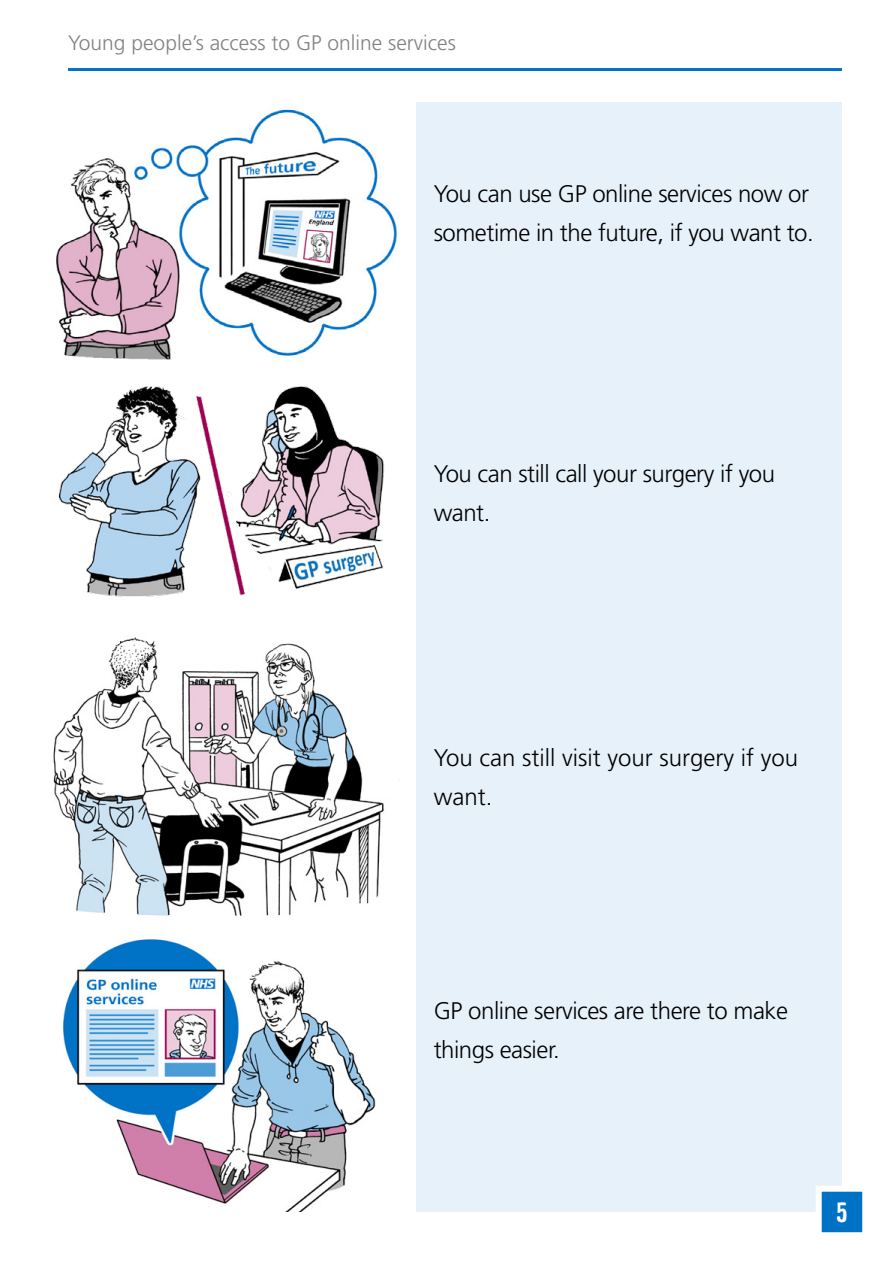
<style>
.page{position:relative;width:893px;height:1263px;background:#fff}
.page>*{position:absolute;margin:0;border:0;box-sizing:border-box;transform-origin:0 0}
.t1{font:700 27px "Sini";color:#fff}
.t2{font:300 24px/39px "Frutiger LT";letter-spacing:-.02em;color:#000}
.t3{font:300 24px/39px "Frutiger LT";color:#000}
.t4{font:300 21px "Frutiger LT";color:#808285}
</style>
<div class="page">
<hr style="left:68px;top:68px;width:774px;height:3px;background:#0072c6">
<div style="left:417px;top:102px;width:425px;height:1110px;background:#e6f1f9"></div>
<div style="left:816px;top:1186px;width:52px;height:52px;background:#0072c6;border:6px solid #fff"></div>
<img style="left:53px;top:637px;width:331px;height:279px">
<img style="left:63px;top:939px;width:313px;height:273px">
<img style="left:56px;top:109px;width:341px;height:251px">
<img style="left:58px;top:386px;width:327px;height:211px">
<p class="t4" style="left:68px;top:31px;width:389px">Young people’s access to GP online services</p>
<p class="t2" style="left:434px;top:175px;width:382px">You can use GP online services now or sometime in the future, if you want to.</p>
<p class="t2" style="left:434px;top:455px;width:343px">You can still call your surgery if you want.</p>
<p class="t3" style="left:434px;top:739px;width:366px">You can still visit your surgery if you want.</p>
<p class="t2" style="left:434px;top:991px;width:356px">GP online services are there to make things easier.</p>
<p class="t1" style="left:836px;top:1195px;width:13px">5</p>
</div>
